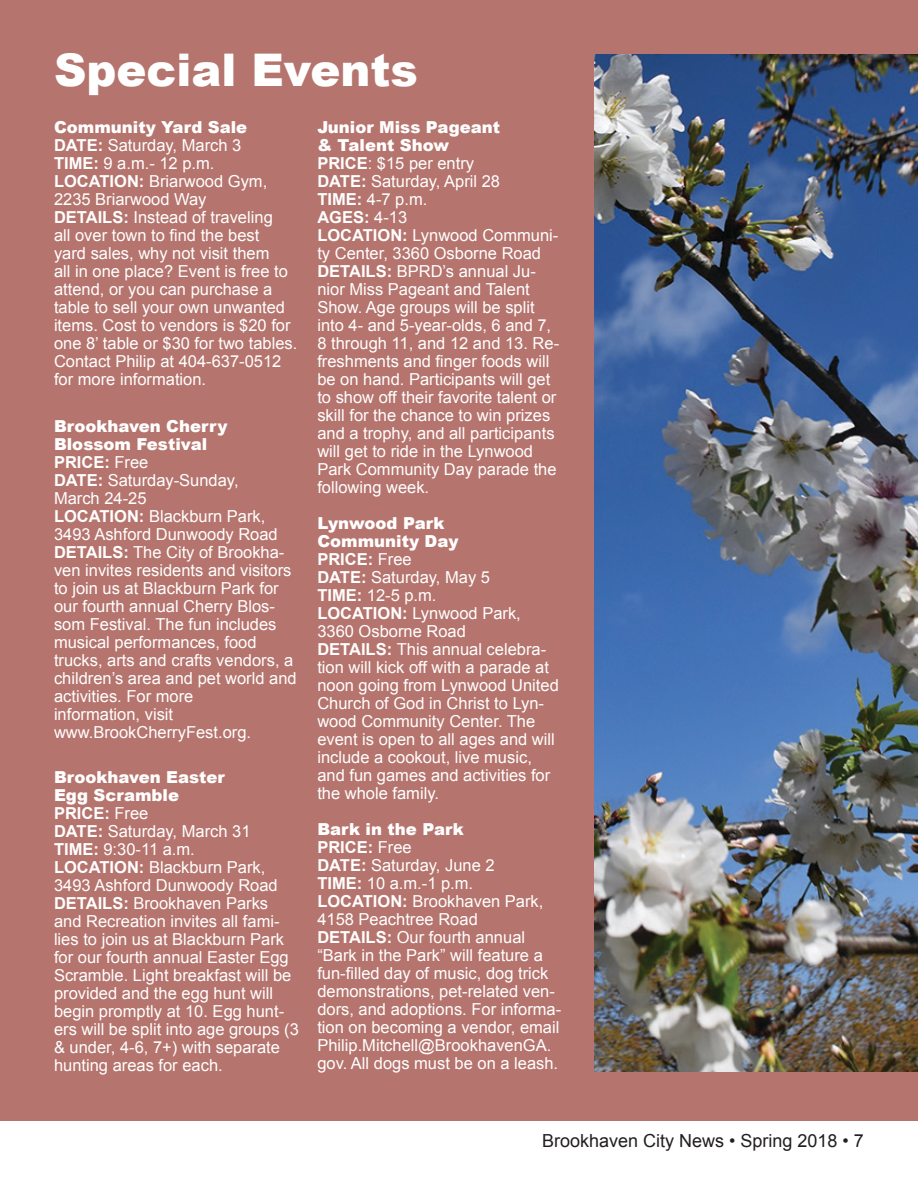
<style>
.page{position:relative;width:918px;height:1188px;background:#fff}
.page>*{position:absolute;margin:0;border:0;box-sizing:border-box;transform-origin:0 0}
.t1{font:900 45px "Arial";color:#fff}
.t2{font:18px "Arial";color:#231f20}
.t3{font:16.5px/18px "Arial";color:#fff}
.t4{font:900 16.5px/18px "Arial";color:#fff}
.t5{font:700 16.5px "Arial";color:#fff}
.s1{font-weight:700}
.s2{font-weight:400}
</style>
<div class="page">
<div style="left:0;top:0;width:918px;height:1120px;background:#b5746d"></div>
<img style="left:594px;top:54px;width:324px;height:1017px">
<p class="t1" style="left:54px;top:37px;width:365px">Special Events</p>
<p class="t4" style="left:54px;top:118px;width:195px">Community Yard Sale</p>
<p class="t3" style="left:54px;top:137px;width:189px"><span class="s1">DATE:</span> Saturday, March 3</p>
<p class="t3" style="left:54px;top:155px;width:162px"><span class="s1">TIME:</span> 9 a.m.- 12 p.m.</p>
<p class="t3" style="left:54px;top:173px;width:215px"><span class="s1">LOCATION:</span> Briarwood Gym,<br>2235 Briarwood Way</p>
<p class="t3" style="left:54px;top:209px;width:245px"><span class="s1">DETAILS:</span> Instead of traveling<br>all over town to find the best<br>yard sales, why not visit them<br>all in one place? Event is free to attend, or you can purchase a table to sell your own unwanted items. Cost to vendors is $20 for one 8’ table or $30 for two tables.<br>Contact Philip at 404-637-0512 for more information.</p>
<p class="t4" style="left:54px;top:416px;width:175px">Brookhaven Cherry<br>Blossom Festival</p>
<p class="t5" style="left:54px;top:451px;width:96px">PRICE: <span class="s2">Free</span></p>
<p class="t3" style="left:54px;top:471px;width:186px"><span class="s1">DATE:</span> Saturday-Sunday,<br>March 24-25</p>
<p class="t3" style="left:54px;top:507px;width:225px"><span class="s1">LOCATION:</span> Blackburn Park,<br>3493 Ashford Dunwoody Road</p>
<p class="t3" style="left:54px;top:543px;width:244px"><span class="s1">DETAILS:</span> The City of Brookha&shy;ven invites residents and visitors to join us at Blackburn Park for our fourth annual Cherry Blos&shy;som Festival. The fun includes musical performances, food trucks, arts and crafts vendors, a children’s area and pet world and activities. For more</p>
<p class="t3" style="left:54px;top:705px;width:121px">information, visit</p>
<p class="t3" style="left:54px;top:723px;width:199px">www.BrookCherryFest.org.</p>
<p class="t4" style="left:54px;top:767px;width:172px">Brookhaven Easter<br>Egg Scramble</p>
<p class="t5" style="left:54px;top:802px;width:96px">PRICE: <span class="s2">Free</span></p>
<p class="t3" style="left:54px;top:822px;width:198px"><span class="s1">DATE:</span> Saturday, March 31</p>
<p class="t3" style="left:54px;top:840px;width:142px"><span class="s1">TIME:</span> 9:30-11 a.m.</p>
<p class="t3" style="left:54px;top:858px;width:225px"><span class="s1">LOCATION:</span> Blackburn Park,<br>3493 Ashford Dunwoody Road</p>
<p class="t3" style="left:54px;top:894px;width:246px"><span class="s1">DETAILS:</span> Brookhaven Parks and Recreation invites all fami&shy;lies to join us at Blackburn Park for our fourth annual Easter Egg<br>Scramble. Light breakfast will be provided and the egg hunt will begin promptly at 10. Egg hunt&shy;ers will be split into age groups (3 &amp; under, 4-6, 7+) with separate hunting areas for each.</p>
<p class="t4" style="left:317px;top:118px;width:184px">Junior Miss Pageant</p>
<p class="t4" style="left:317px;top:136px;width:133px">&amp; Talent Show</p>
<p class="t3" style="left:317px;top:155px;width:158px"><span class="s1">PRICE</span>: $15 per entry</p>
<p class="t3" style="left:317px;top:173px;width:184px"><span class="s1">DATE:</span> Saturday, April 28</p>
<p class="t3" style="left:317px;top:191px;width:112px"><span class="s1">TIME:</span> 4-7 p.m.</p>
<p class="t5" style="left:317px;top:207px;width:91px">AGES: <span class="s2">4-13</span></p>
<p class="t3" style="left:317px;top:227px;width:243px"><span class="s1">LOCATION:</span> Lynwood Communi&shy;ty Center, 3360 Osborne Road</p>
<p class="t3" style="left:317px;top:263px;width:243px"><span class="s1">DETAILS:</span> BPRD’s annual Ju&shy;nior Miss Pageant and Talent<br>Show. Age groups will be split into 4- and 5-year-olds, 6 and 7,<br>8 through 11, and 12 and 13. Re&shy;freshments and finger foods will be on hand. Participants will get to show off their favorite talent or skill for the chance to win prizes and a trophy, and all participants will get to ride in the Lynwood<br>Park Community Day parade the following week.</p>
<p class="t4" style="left:317px;top:514px;width:129px">Lynwood Park</p>
<p class="t4" style="left:317px;top:532px;width:143px">Community Day</p>
<p class="t5" style="left:317px;top:549px;width:96px">PRICE: <span class="s2">Free</span></p>
<p class="t3" style="left:317px;top:569px;width:174px"><span class="s1">DATE:</span> Saturday, May 5</p>
<p class="t3" style="left:317px;top:587px;width:121px"><span class="s1">TIME:</span> 12-5 p.m.</p>
<p class="t3" style="left:317px;top:605px;width:205px"><span class="s1">LOCATION:</span> Lynwood Park,<br>3360 Osborne Road</p>
<p class="t3" style="left:317px;top:641px;width:243px"><span class="s1">DETAILS:</span> This annual celebra&shy;tion will kick off with a parade at noon going from Lynwood United<br>Church of God in Christ to Lyn&shy;wood Community Center. The event is open to all ages and will include a cookout, live music, and fun games and activities for the whole family.</p>
<p class="t4" style="left:317px;top:820px;width:148px">Bark in the Park</p>
<p class="t5" style="left:317px;top:837px;width:96px">PRICE: <span class="s2">Free</span></p>
<p class="t3" style="left:317px;top:857px;width:179px"><span class="s1">DATE:</span> Saturday, June 2</p>
<p class="t3" style="left:317px;top:875px;width:157px"><span class="s1">TIME:</span> 10 a.m.-1 p.m.</p>
<p class="t3" style="left:317px;top:893px;width:228px"><span class="s1">LOCATION:</span> Brookhaven Park,<br>4158 Peachtree Road</p>
<p class="t3" style="left:317px;top:929px;width:245px"><span class="s1">DETAILS:</span> Our fourth annual “Bark in the Park” will feature a fun-filled day of music, dog trick demonstrations, pet-related ven&shy;dors, and adoptions. For informa&shy;tion on becoming a vendor, email<br>Philip.Mitchell@BrookhavenGA. gov. All dogs must be on a leash.</p>
<p class="t2" style="left:542px;top:1129px;width:323px">Brookhaven City News • Spring 2018 • 7</p>
</div>
